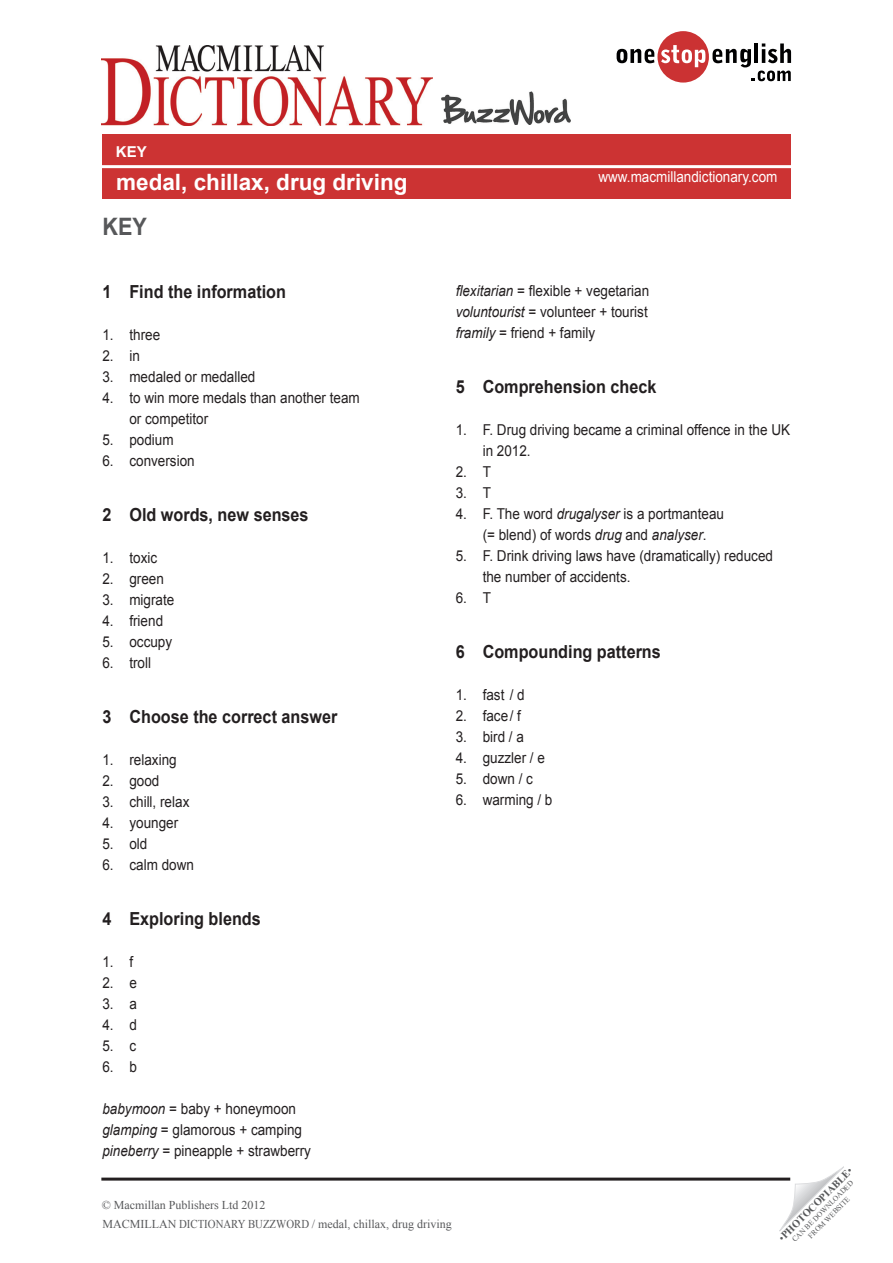
<style>
.page{position:relative;width:893px;height:1263px;background:#fff}
.page>*{position:absolute;margin:0;border:0;box-sizing:border-box;transform-origin:0 0}
.key_title{font:700 24px "Arial";color:#57585a;scale:.9 1}
.t1{font:700 22.5px "Arial";color:#fff}
.body_text{font:700 18px "Arial";color:#231f20;scale:.9 1}
.Gap_fill_text{font:700 18px "Arial";color:#231f20;scale:.9 1}
.Gap_fill_text-2{font:15px/21px "Arial";color:#231f20;scale:.9 1}
.TG_notes{font:15px "Arial";color:#fff;scale:.9 1}
.Gap_fill_text-3{font:700 15px "Arial";color:#fff}
.t2{font:12px "Times New Roman";color:#57585a}
.t3{font:700 10.5px "Times New Roman";color:#57585a}
.t4{font:7.5px "Times New Roman";color:#57585a}
.s1{font-style:italic}
.s2{font-weight:400}
</style>
<div class="page">
<div style="left:102px;top:134px;width:689px;height:65px;background:#c33"></div>
<hr style="left:102px;top:165px;width:689px;height:3px;background:#fff">
<svg style="left:617px;top:31px;width:174px;height:52px"></svg>
<svg style="left:779px;top:1167px;width:65px;height:64px"></svg>
<img style="left:101px;top:46px;width:331px;height:79px">
<hr style="left:101px;top:1177px;width:689px;height:3px;background:#231f20">
<img style="left:442px;top:92px;width:128px;height:33px">
<p class="Gap_fill_text-3" style="left:116px;top:141px;width:32px">KEY</p>
<p class="t1" style="left:116px;top:167px;width:293px">medal, chillax, drug driving</p>
<p class="TG_notes" style="left:598px;top:167px;width:200px">www.macmillandictionary.com</p>
<p class="key_title" style="left:102px;top:211px;width:51px">KEY</p>
<p class="body_text" style="left:102px;top:280px;width:206px">1 Find the information</p>
<p class="Gap_fill_text-2" style="left:102px;top:324px;width:66px">1. three</p>
<p class="Gap_fill_text-2" style="left:102px;top:345px;width:43px">2. in</p>
<p class="Gap_fill_text-2" style="left:102px;top:366px;width:172px">3. medaled or medalled</p>
<p class="Gap_fill_text-2" style="left:129px;top:387px;width:257px;text-indent:-27px">4. to win more medals than another team or competitor</p>
<p class="Gap_fill_text-2" style="left:102px;top:429px;width:81px">5. podium</p>
<p class="Gap_fill_text-2" style="left:102px;top:450px;width:104px">6. conversion</p>
<p class="body_text" style="left:102px;top:503px;width:231px">2 Old words, new senses</p>
<p class="Gap_fill_text-2" style="left:102px;top:547px;width:62px">1. toxic</p>
<p class="Gap_fill_text-2" style="left:102px;top:568px;width:70px">2. green</p>
<p class="Gap_fill_text-2" style="left:102px;top:589px;width:82px">3. migrate</p>
<p class="Gap_fill_text-2" style="left:102px;top:610px;width:69px">4. friend</p>
<p class="Gap_fill_text-2" style="left:102px;top:631px;width:79px">5. occupy</p>
<p class="Gap_fill_text-2" style="left:102px;top:652px;width:56px">6. troll</p>
<p class="Gap_fill_text" style="left:102px;top:705px;width:263px">3 Choose the correct answer</p>
<p class="Gap_fill_text-2" style="left:102px;top:749px;width:84px">1. relaxing</p>
<p class="Gap_fill_text-2" style="left:102px;top:770px;width:65px">2. good</p>
<p class="Gap_fill_text-2" style="left:102px;top:791px;width:98px">3. chill, relax</p>
<p class="Gap_fill_text-2" style="left:102px;top:812px;width:86px">4. younger</p>
<p class="Gap_fill_text-2" style="left:102px;top:833px;width:52px">5. old</p>
<p class="Gap_fill_text-2" style="left:102px;top:854px;width:103px">6. calm down</p>
<p class="body_text" style="left:102px;top:907px;width:178px">4 Exploring blends</p>
<p class="Gap_fill_text-2" style="left:102px;top:951px;width:36px">1. f</p>
<p class="Gap_fill_text-2" style="left:102px;top:972px;width:40px">2. e</p>
<p class="Gap_fill_text-2" style="left:102px;top:993px;width:40px">3. a</p>
<p class="Gap_fill_text-2" style="left:102px;top:1014px;width:40px">4. d</p>
<p class="Gap_fill_text-2" style="left:102px;top:1035px;width:39px">5. c</p>
<p class="Gap_fill_text-2" style="left:102px;top:1056px;width:40px">6. b</p>
<p class="Gap_fill_text-2" style="left:102px;top:1098px;width:217px"><span class="s1">babymoon</span> = baby + honeymoon</p>
<p class="Gap_fill_text-2" style="left:102px;top:1119px;width:223px"><span class="s1">glamping</span> = glamorous + camping</p>
<p class="Gap_fill_text-2" style="left:102px;top:1140px;width:233px"><span class="s1">pineberry</span> = pineapple + strawberry</p>
<p class="Gap_fill_text-2" style="left:456px;top:280px;width:217px"><span class="s1">flexitarian</span> = flexible + vegetarian</p>
<p class="Gap_fill_text-2" style="left:456px;top:301px;width:215px"><span class="s1">voluntourist</span> = volunteer + tourist</p>
<p class="Gap_fill_text-2" style="left:456px;top:322px;width:157px"><span class="s1">framily</span> = friend + family</p>
<p class="body_text" style="left:456px;top:374px;width:225px">5 Comprehension check</p>
<p class="Gap_fill_text-2" style="left:483px;top:419px;width:343px;text-indent:-27px">1. F. Drug driving became a criminal offence in the UK in 2012.</p>
<p class="Gap_fill_text-2" style="left:456px;top:461px;width:41px">2. T</p>
<p class="Gap_fill_text-2" style="left:456px;top:482px;width:41px">3. T</p>
<p class="Gap_fill_text-2" style="left:483px;top:503px;width:270px;text-indent:-27px">4. F. The word <span class="s1">drugalyser</span> is a portmanteau (= blend) of words <span class="s1">drug</span> and <span class="s1">analyser</span>.</p>
<p class="Gap_fill_text-2" style="left:483px;top:545px;width:324px;text-indent:-27px">5. F. Drink driving laws have (dramatically) reduced the number of accidents.</p>
<p class="Gap_fill_text-2" style="left:456px;top:587px;width:41px">6. T</p>
<p class="body_text" style="left:456px;top:640px;width:230px">6 Compounding patterns</p>
<p class="Gap_fill_text-2" style="left:456px;top:684px;width:78px">1. fast / d</p>
<p class="Gap_fill_text-2" style="left:456px;top:705px;width:74px">2. face/ f</p>
<p class="Gap_fill_text-2" style="left:456px;top:726px;width:77px">3. bird / a</p>
<p class="Gap_fill_text-2" style="left:456px;top:747px;width:101px">4. guzzler / e</p>
<p class="Gap_fill_text-2" style="left:456px;top:768px;width:87px">5. down / c</p>
<p class="Gap_fill_text-2" style="left:456px;top:789px;width:109px">6. warming / b</p>
<p class="t2" style="left:102px;top:1197px;width:165px">© Macmillan Publishers Ltd 2012</p>
<p class="t2" style="left:102px;top:1216px;width:351px">MACMILLAN DICTIONARY BUZZWORD / medal, chillax, drug driving</p>
<p class="t3" style="left:775px;top:1234px;width:101px;rotate:-45deg"><span class="s2">•</span>PHOTOCOPIABLE<span class="s2">•</span></p>
<p class="t4" style="left:790px;top:1237px;width:85px;rotate:-45deg">CAN BE DOWNLOADED</p>
<p class="t4" style="left:806px;top:1233px;width:57px;rotate:-45deg">FROM WEBSITE</p>
</div>
